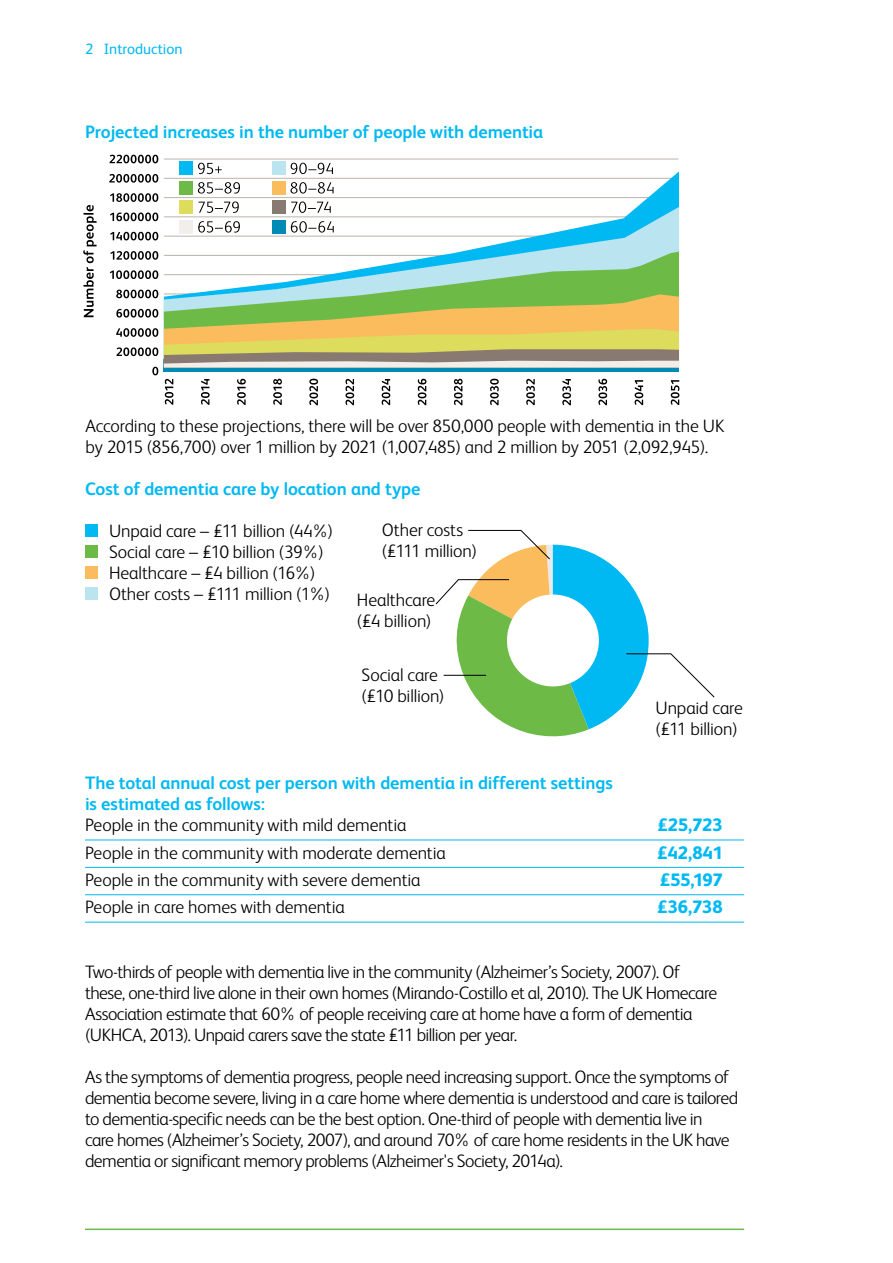
<style>
.page{position:relative;width:893px;height:1263px;background:#fff}
.page>*{position:absolute;margin:0;border:0;box-sizing:border-box;transform-origin:0 0}
.t1{font:300 18px/21px "FS Albert";letter-spacing:-.025em;color:#000}
.t2{font:300 18px/21px "FS Albert";letter-spacing:-.005em;color:#000}
.t3{font:700 18px/21px "FS Albert";letter-spacing:-.005em;color:#00b9f3}
.t4{font:800 18px "FS Albert";letter-spacing:-.015em;color:#00b9f3}
.t5{font:15px "FS Albert";color:#00b9f3}
</style>
<div class="page">
<hr style="left:85px;top:1228px;width:659px;height:2px;background:#6eba47">
<div style="left:85px;top:524px;width:13px;height:13px;background:#00b9f3"></div>
<div style="left:85px;top:545px;width:13px;height:13px;background:#6eba47"></div>
<div style="left:85px;top:566px;width:13px;height:13px;background:#fabc5d"></div>
<div style="left:85px;top:587px;width:13px;height:13px;background:#b9e4f0"></div>
<hr style="left:85px;top:840px;width:659px;height:1px;background:#00b9f3">
<hr style="left:85px;top:867px;width:659px;height:1px;background:#00b9f3">
<hr style="left:85px;top:894px;width:659px;height:1px;background:#00b9f3">
<hr style="left:85px;top:922px;width:659px;height:1px;background:#00b9f3">
<svg style="left:435px;top:530px;width:280px;height:206px"></svg>
<hr style="left:444px;top:675px;width:42px;height:1px;background:#000">
<hr style="left:164px;top:159px;width:514px;height:1px;background:#bcb5ad">
<svg style="left:110px;top:155px;width:48px;height:8px"></svg>
<svg style="left:109px;top:174px;width:49px;height:9px"></svg>
<svg style="left:110px;top:193px;width:48px;height:9px"></svg>
<svg style="left:110px;top:212px;width:48px;height:9px"></svg>
<svg style="left:110px;top:232px;width:48px;height:8px"></svg>
<svg style="left:110px;top:251px;width:48px;height:9px"></svg>
<svg style="left:110px;top:270px;width:48px;height:9px"></svg>
<svg style="left:116px;top:290px;width:42px;height:8px"></svg>
<svg style="left:116px;top:309px;width:42px;height:9px"></svg>
<svg style="left:116px;top:328px;width:42px;height:9px"></svg>
<svg style="left:117px;top:347px;width:41px;height:9px"></svg>
<hr style="left:164px;top:371px;width:514px;height:1px;background:#bcb5ad">
<svg style="left:152px;top:367px;width:6px;height:8px"></svg>
<svg style="left:165px;top:379px;width:8px;height:26px"></svg>
<svg style="left:201px;top:379px;width:9px;height:26px"></svg>
<svg style="left:237px;top:379px;width:9px;height:26px"></svg>
<svg style="left:273px;top:379px;width:9px;height:26px"></svg>
<svg style="left:309px;top:379px;width:9px;height:26px"></svg>
<svg style="left:345px;top:379px;width:9px;height:26px"></svg>
<svg style="left:382px;top:379px;width:8px;height:26px"></svg>
<svg style="left:418px;top:379px;width:8px;height:26px"></svg>
<svg style="left:454px;top:379px;width:9px;height:26px"></svg>
<svg style="left:490px;top:379px;width:9px;height:26px"></svg>
<svg style="left:526px;top:379px;width:9px;height:26px"></svg>
<svg style="left:562px;top:379px;width:9px;height:26px"></svg>
<svg style="left:598px;top:379px;width:9px;height:26px"></svg>
<svg style="left:635px;top:380px;width:8px;height:25px"></svg>
<svg style="left:671px;top:380px;width:8px;height:25px"></svg>
<div style="left:164px;top:359px;width:515px;height:12px;background:#008bb5"></div>
<svg style="left:163px;top:171px;width:516px;height:197px"></svg>
<svg style="left:164px;top:207px;width:515px;height:44px"></svg>
<svg style="left:164px;top:251px;width:515px;height:43px"></svg>
<svg style="left:164px;top:294px;width:515px;height:74px"></svg>
<svg style="left:83px;top:205px;width:14px;height:112px"></svg>
<svg style="left:198px;top:163px;width:24px;height:11px"></svg>
<div style="left:179px;top:162px;width:14px;height:13px;background:#00b9f3"></div>
<svg style="left:198px;top:182px;width:42px;height:12px"></svg>
<div style="left:179px;top:181px;width:14px;height:14px;background:#6eba47"></div>
<svg style="left:291px;top:163px;width:42px;height:11px"></svg>
<div style="left:272px;top:162px;width:13px;height:13px;background:#b9e4f0"></div>
<svg style="left:290px;top:182px;width:44px;height:12px"></svg>
<div style="left:272px;top:181px;width:13px;height:14px;background:#fabc5d"></div>
<svg style="left:199px;top:201px;width:40px;height:12px"></svg>
<div style="left:179px;top:200px;width:14px;height:14px;background:#dddc5d"></div>
<svg style="left:198px;top:221px;width:42px;height:12px"></svg>
<div style="left:179px;top:220px;width:14px;height:14px;background:#f1eeeb"></div>
<svg style="left:291px;top:201px;width:40px;height:12px"></svg>
<div style="left:272px;top:200px;width:13px;height:14px;background:#897a71"></div>
<svg style="left:291px;top:221px;width:43px;height:12px"></svg>
<div style="left:272px;top:220px;width:13px;height:14px;background:#008bb5"></div>
<p class="t5" style="left:85px;top:41px;width:99px">2 Introduction</p>
<p class="t3" style="left:85px;top:121px;width:460px">Projected increases in the number of people with dementia</p>
<p class="t1" style="left:86px;top:415px;width:640px">According to these projections, there will be over 850,000 people with dementia in the UK by 2015 (856,700) over 1 million by 2021 (1,007,485) and 2 million by 2051 (2,092,945).</p>
<p class="t3" style="left:85px;top:478px;width:337px">Cost of dementia care by location and type</p>
<p class="t1" style="left:109px;top:520px;width:225px">Unpaid care – £11 billion (44%)<br>Social care – £10 billion (39%)<br>Healthcare – £4 billion (16%)<br>Other costs – £111 million (1%)</p>
<p class="t1" style="left:382px;top:519px;width:97px">Other costs (£111 million)</p>
<p class="t2" style="left:357px;top:589px;width:80px">Healthcare (£4 billion)</p>
<p class="t1" style="left:362px;top:664px;width:84px">Social care (£10 billion)</p>
<p class="t1" style="left:655px;top:697px;width:89px">Unpaid care (£11 billion)</p>
<p class="t3" style="left:85px;top:772px;width:529px">The total annual cost per person with dementia in different settings is estimated as follows:</p>
<p class="t2" style="left:85px;top:814px;width:323px">People in the community with mild dementia</p>
<p class="t4" style="left:658px;top:814px;width:66px">£25,723</p>
<p class="t2" style="left:85px;top:842px;width:362px">People in the community with moderate dementia</p>
<p class="t4" style="left:657px;top:842px;width:67px">£42,841</p>
<p class="t2" style="left:85px;top:869px;width:337px">People in the community with severe dementia</p>
<p class="t4" style="left:660px;top:869px;width:64px">£55,197</p>
<p class="t2" style="left:85px;top:896px;width:261px">People in care homes with dementia</p>
<p class="t4" style="left:657px;top:896px;width:67px">£36,738</p>
<p class="t1" style="left:85px;top:961px;width:634px">Two-thirds of people with dementia live in the community (Alzheimer’s Society, 2007). Of these, one-third live alone in their own homes (Mirando-Costillo et al, 2010). The UK Homecare Association estimate that 60% of people receiving care at home have a form of dementia (UKHCA, 2013). Unpaid carers save the state £11 billion per year.</p>
<p class="t1" style="left:85px;top:1066px;width:655px">As the symptoms of dementia progress, people need increasing support. Once the symptoms of dementia become severe, living in a care home where dementia is understood and care is tailored to dementia-specific needs can be the best option. One-third of people with dementia live in<br>care homes (Alzheimer’s Society, 2007), and around 70% of care home residents in the UK have dementia or significant memory problems (Alzheimer's Society, 2014a).</p>
</div>
